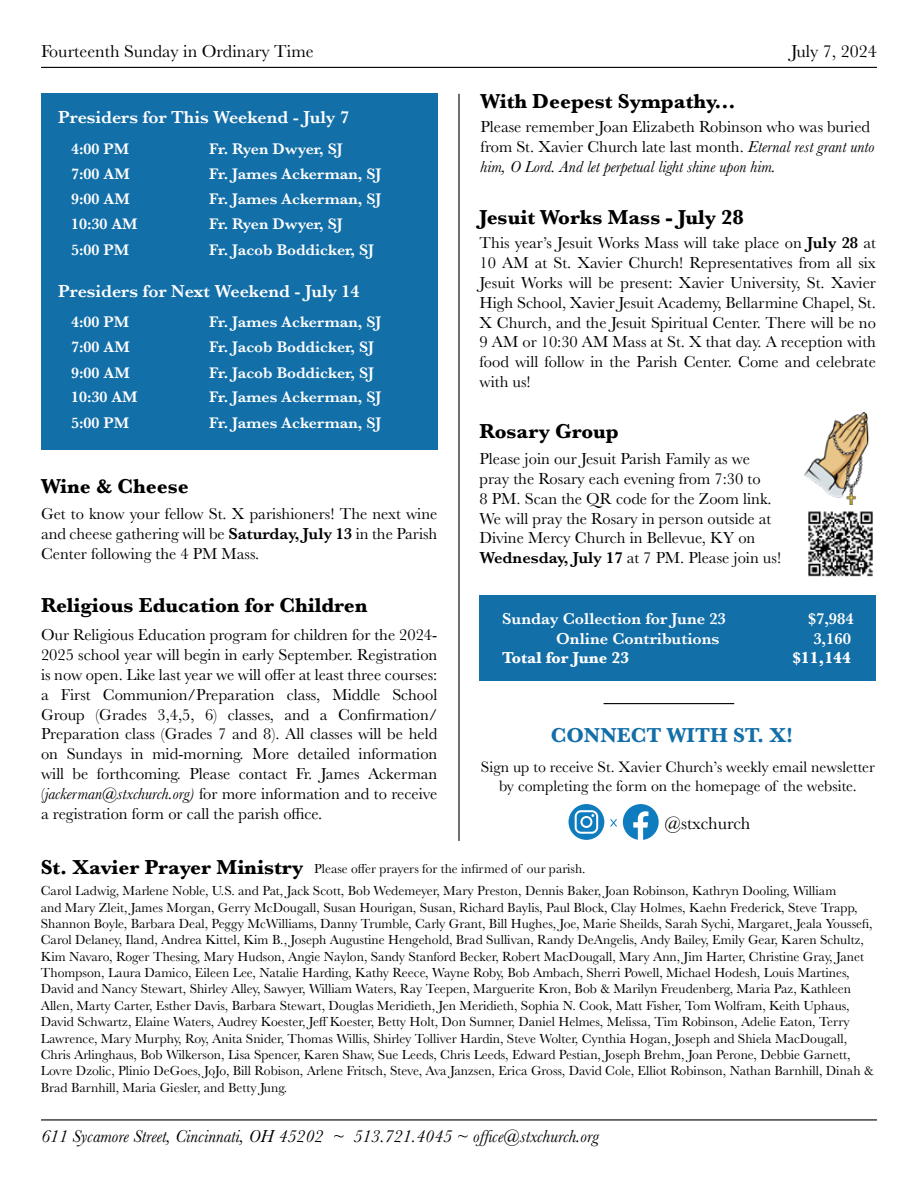
<style>
.page{position:relative;width:918px;height:1188px;background:#fff}
.page>*{position:absolute;margin:0;border:0;box-sizing:border-box;transform-origin:0 0}
.t1{font:700 21px "Baskerville";color:#000}
.t2{font:700 21px "Baskerville";color:#136fa8}
.t3{font:italic 18px "Baskerville";color:#000}
.t4{font:600 18px "Baskerville";color:#fff}
.t5{font:18px "Baskerville";color:#000}
.t6{font:16.5px/19.8px "Baskerville";color:#000;text-align:justify}
.t7{font:600 16.5px "Baskerville";color:#fff}
.t8{font:700 16.5px "Baskerville";color:#fff}
.t9{font:600 15.9px "Baskerville";color:#fff}
.t10{font:15.75px/18.9px "Baskerville";color:#000;text-align:center}
.t11{font:13.65px/16.4px "Baskerville";color:#000}
.t12{font:13.5px "Baskerville";color:#000}
.s1{font-weight:600}
.s2{font-style:italic}
.s3{font-weight:700;font-size:21px}
</style>
<div class="page">
<hr style="left:41px;top:1119px;width:836px;height:1px;background:#000">
<hr style="left:41px;top:67px;width:836px;height:1px;background:#000">
<div style="left:41px;top:93px;width:396px;height:357px;background:#136fa8"></div>
<hr style="left:458px;top:94px;width:2px;height:747px;background:#000">
<svg style="left:623px;top:804px;width:35px;height:36px"></svg>
<svg style="left:569px;top:804px;width:35px;height:36px"></svg>
<svg style="left:610px;top:819px;width:7px;height:7px"></svg>
<hr style="left:604px;top:703px;width:130px;height:1px;background:#000">
<div style="left:480px;top:595px;width:396px;height:86px;background:#136fa8"></div>
<img style="left:804px;top:413px;width:65px;height:91px">
<img style="left:808px;top:511px;width:65px;height:66px">
<h2 class="t5" style="left:41px;top:40px;width:274px">Fourteenth Sunday in Ordinary Time</h2>
<h2 class="t4" style="left:58px;top:105px;width:292px">Presiders for This Weekend - July 7</h2>
<p class="t9" style="left:71px;top:137px;width:59px">4:00 PM</p>
<p class="t9" style="left:209px;top:137px;width:135px">Fr. Ryen Dwyer, SJ</p>
<p class="t9" style="left:71px;top:163px;width:60px">7:00 AM</p>
<p class="t9" style="left:209px;top:163px;width:174px">Fr. James Ackerman, SJ</p>
<p class="t9" style="left:71px;top:188px;width:60px">9:00 AM</p>
<p class="t9" style="left:209px;top:188px;width:174px">Fr. James Ackerman, SJ</p>
<p class="t9" style="left:71px;top:213px;width:68px">10:30 AM</p>
<p class="t9" style="left:209px;top:213px;width:135px">Fr. Ryen Dwyer, SJ</p>
<p class="t9" style="left:71px;top:239px;width:59px">5:00 PM</p>
<p class="t9" style="left:209px;top:239px;width:167px">Fr. Jacob Boddicker, SJ</p>
<h2 class="t4" style="left:58px;top:279px;width:303px">Presiders for Next Weekend - July 14</h2>
<p class="t9" style="left:71px;top:311px;width:59px">4:00 PM</p>
<p class="t9" style="left:209px;top:311px;width:174px">Fr. James Ackerman, SJ</p>
<p class="t9" style="left:71px;top:336px;width:60px">7:00 AM</p>
<p class="t9" style="left:209px;top:336px;width:167px">Fr. Jacob Boddicker, SJ</p>
<p class="t9" style="left:71px;top:361px;width:60px">9:00 AM</p>
<p class="t9" style="left:209px;top:361px;width:167px">Fr. Jacob Boddicker, SJ</p>
<p class="t9" style="left:71px;top:386px;width:68px">10:30 AM</p>
<p class="t9" style="left:209px;top:386px;width:174px">Fr. James Ackerman, SJ</p>
<p class="t9" style="left:71px;top:411px;width:59px">5:00 PM</p>
<p class="t9" style="left:209px;top:411px;width:174px">Fr. James Ackerman, SJ</p>
<h1 class="t1" style="left:41px;top:472px;width:149px">Wine &amp; Cheese</h1>
<p class="t6" style="left:41px;top:504px;width:398px">Get to know your fellow St. X parishioners! The next wine and cheese gathering will be <span class="s1">Saturday, July 13</span> in the Parish Center following the 4 PM Mass.</p>
<h1 class="t1" style="left:41px;top:591px;width:328px">Religious Education for Children</h1>
<p class="t6" style="left:41px;top:625px;width:398px">Our Religious Education program for children for the 2024- 2025 school year will begin in early September. Registration is now open. Like last year we will offer at least three courses: a First Communion/Preparation class, Middle School Group (Grades 3,4,5, 6) classes, and a Confirmation/ Preparation class (Grades 7 and 8). All classes will be held on Sundays in mid-morning. More detailed information will be forthcoming. Please contact Fr. James Ackerman (<span class="s2">jackerman@stxchurch.org)</span> for more information and to receive a registration form or call the parish office.</p>
<h2 class="t5" style="left:791px;top:40px;width:87px">July 7, 2024</h2>
<h1 class="t1" style="left:481px;top:87px;width:256px">With Deepest Sympathy...</h1>
<p class="t6" style="left:481px;top:117px;width:395px;text-align:left">Please remember Joan Elizabeth Robinson who was buried from St. Xavier Church late last month. <span class="s2">Eternal rest grant unto him, O Lord. And let perpetual light shine upon him.</span></p>
<h1 class="t1" style="left:480px;top:203px;width:266px">Jesuit Works Mass - July 28</h1>
<p class="t6" style="left:480px;top:233px;width:398px">This year’s Jesuit Works Mass will take place on <span class="s1">July 28</span> at 10 AM at St. Xavier Church! Representatives from all six Jesuit Works will be present: Xavier University, St. Xavier High School, Xavier Jesuit Academy, Bellarmine Chapel, St.<br>X Church, and the Jesuit Spiritual Center. There will be no 9 AM or 10:30 AM Mass at St. X that day. A reception with food will follow in the Parish Center. Come and celebrate with us!</p>
<h1 class="t1" style="left:480px;top:416px;width:141px">Rosary Group</h1>
<p class="t6" style="left:480px;top:449px;width:303px;text-align:left">Please join our Jesuit Parish Family as we pray the Rosary each evening from 7:30 to<br>8 PM. Scan the QR code for the Zoom link.<br>We will pray the Rosary in person outside at Divine Mercy Church in Bellevue, KY on <span class="s1">Wednesday, July 17</span> at 7 PM. Please join us!</p>
<p class="t7" style="left:502px;top:607px;width:225px">Sunday Collection for June 23</p>
<p class="t7" style="left:808px;top:607px;width:47px">$7,984</p>
<p class="t7" style="left:556px;top:627px;width:165px">Online Contributions</p>
<p class="t7" style="left:813px;top:627px;width:39px">3,160</p>
<p class="t8" style="left:502px;top:647px;width:129px">Total for June 23</p>
<p class="t8" style="left:792px;top:647px;width:60px">$11,144</p>
<h1 class="t2" style="left:551px;top:720px;width:244px">CONNECT WITH ST. X!</h1>
<p class="t10" style="left:481px;top:758px;width:396px">Sign up to receive St. Xavier Church’s weekly email newsletter by completing the form on the homepage of the website.</p>
<h2 class="t5" style="left:665px;top:811px;width:87px">@stxchurch</h2>
<p class="t12" style="left:41px;top:860px;width:546px"><span class="s3">St. Xavier Prayer Ministry</span> Please offer prayers for the infirmed of our parish.</p>
<p class="t11" style="left:41px;top:883px;width:834px">Carol Ladwig, Marlene Noble, U.S. and Pat, Jack Scott, Bob Wedemeyer, Mary Preston, Dennis Baker, Joan Robinson, Kathryn Dooling, William<br>and Mary Zleit, James Morgan, Gerry McDougall, Susan Hourigan, Susan, Richard Baylis, Paul Block, Clay Holmes, Kaehn Frederick, Steve Trapp, Shannon Boyle, Barbara Deal, Peggy McWilliams, Danny Trumble, Carly Grant, Bill Hughes, Joe, Marie Sheilds, Sarah Sychi, Margaret, Jeala Youssefi, Carol Delaney, Iland, Andrea Kittel, Kim B., Joseph Augustine Hengehold, Brad Sullivan, Randy DeAngelis, Andy Bailey, Emily Gear, Karen Schultz, Kim Navaro, Roger Thesing, Mary Hudson, Angie Naylon, Sandy Stanford Becker, Robert MacDougall, Mary Ann, Jim Harter, Christine Gray, Janet Thompson, Laura Damico, Eileen Lee, Natalie Harding, Kathy Reece, Wayne Roby, Bob Ambach, Sherri Powell, Michael Hodesh, Louis Martines, David and Nancy Stewart, Shirley Alley, Sawyer, William Waters, Ray Teepen, Marguerite Kron, Bob &amp; Marilyn Freudenberg, Maria Paz, Kathleen Allen, Marty Carter, Esther Davis, Barbara Stewart, Douglas Meridieth, Jen Meridieth, Sophia N. Cook, Matt Fisher, Tom Wolfram, Keith Uphaus, David Schwartz, Elaine Waters, Audrey Koester, Jeff Koester, Betty Holt, Don Sumner, Daniel Helmes, Melissa, Tim Robinson, Adelie Eaton, Terry Lawrence, Mary Murphy, Roy, Anita Snider, Thomas Willis, Shirley Tolliver Hardin, Steve Wolter, Cynthia Hogan, Joseph and Shiela MacDougall, Chris Arlinghaus, Bob Wilkerson, Lisa Spencer, Karen Shaw, Sue Leeds, Chris Leeds, Edward Pestian, Joseph Brehm, Joan Perone, Debbie Garnett, Lovre Dzolic, Plinio DeGoes, JoJo, Bill Robison, Arlene Fritsch, Steve, Ava Janzsen, Erica Gross, David Cole, Elliot Robinson, Nathan Barnhill, Dinah &amp; Brad Barnhill, Maria Giesler, and Betty Jung.</p>
<h2 class="t3" style="left:41px;top:1125px;width:559px">611 Sycamore Street, Cincinnati, OH 45202 ~ 513.721.4045 ~ office@stxchurch.org</h2>
</div>
